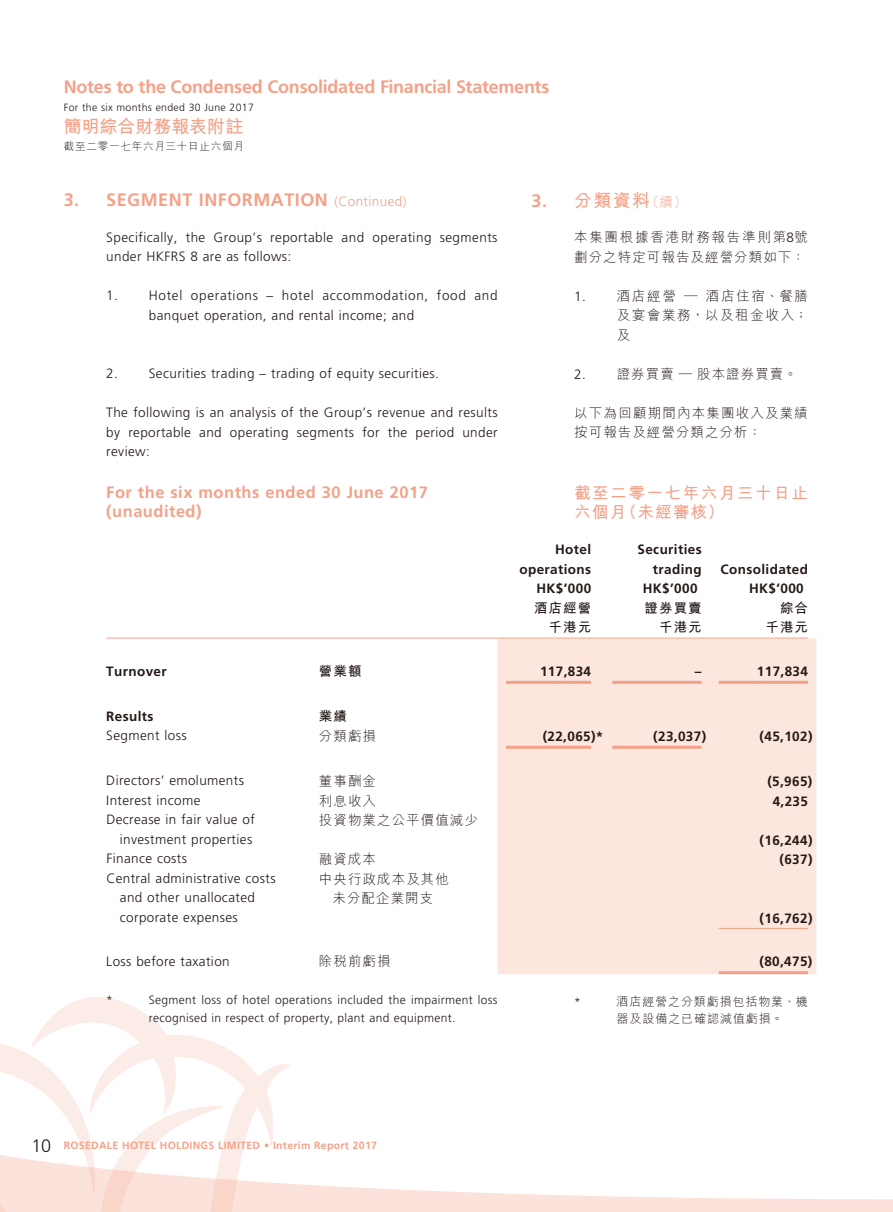
<style>
.page{position:relative;width:893px;height:1212px;background:#fff}
.page>*{position:absolute;margin:0;border:0;box-sizing:border-box;transform-origin:0 0}
.t1{font:700 18px "Frutiger LT Std";letter-spacing:-.015em;color:#f3a289}
.t2{font:700 18px "M Hei HK";color:#f3a289}
.t3{font:700 16.5px/19.5px "Frutiger LT Std";letter-spacing:.03em;color:#f3a289}
.t4{font:700 16.5px/19.5px "M Hei HK";letter-spacing:.1em;color:#f3a289}
.t5{font:300 13.5px/19.5px "Frutiger LT Std";letter-spacing:.03em;color:#231916}
.t6{font:700 13.5px/19.5px "Frutiger LT Std";letter-spacing:.03em;color:#231916;text-align:right}
.t7{font:300 13.5px/19.5px "M Hei HK";letter-spacing:.08em;color:#231916}
.t8{font:300 13.5px/19.5px "Frutiger LT Std";letter-spacing:.05em;color:#231916}
.t9{font:700 13.5px "M Hei HK";letter-spacing:.08em;color:#231916}
.t10{font:300 13.5px "Frutiger LT Std";letter-spacing:.03em;color:#f3a289}
.t11{font:300 12px/18px "Frutiger LT Std";letter-spacing:.03em;color:#231916}
.t12{font:300 12px/16.5px "M Hei HK";letter-spacing:.075em;color:#231916}
.t13{font:700 10.5px "Frutiger LT Std";letter-spacing:.03em;color:#f3a289}
.t14{font:300 10.5px "Frutiger LT Std";letter-spacing:.03em;color:#231916}
.t15{font:300 10.5px "M Hei HK";letter-spacing:.08em;color:#231916}
.s1{font-weight:700;font-size:18px}
.s2{font-family:"Frutiger LT Std"}
.s3{font-weight:300;font-size:13.5px}
.s4{font-weight:300;font-size:18px;color:#231916}
</style>
<div class="page">
<svg style="left:52px;top:997px;width:239px;height:155px"></svg>
<svg style="left:0;top:1017px;width:224px;height:135px"></svg>
<svg style="left:0;top:1152px;width:892px;height:60px"></svg>
<svg style="left:892px;top:1199px;width:1px;height:13px"></svg>
<div style="left:497px;top:638px;width:319px;height:336px;background:#fce6dd"></div>
<hr style="left:106px;top:638px;width:213px;height:1px;background:#f3a289">
<hr style="left:319px;top:638px;width:178px;height:1px;background:#f3a289">
<hr style="left:497px;top:638px;width:107px;height:1px;background:#f3a289">
<hr style="left:604px;top:638px;width:106px;height:1px;background:#f3a289">
<hr style="left:710px;top:638px;width:98px;height:1px;background:#f3a289">
<hr style="left:506px;top:681px;width:85px;height:3px;background:#f3a289">
<hr style="left:612px;top:681px;width:90px;height:3px;background:#f3a289">
<hr style="left:719px;top:681px;width:89px;height:3px;background:#f3a289">
<hr style="left:506px;top:746px;width:85px;height:3px;background:#f3a289">
<hr style="left:612px;top:746px;width:90px;height:3px;background:#f3a289">
<hr style="left:719px;top:928px;width:89px;height:1px;background:#f3a289">
<hr style="left:719px;top:971px;width:89px;height:3px;background:#f3a289">
<h1 class="t1" style="left:64px;top:76px;width:487px">Notes to the Condensed Consolidated Financial Statements</h1>
<p class="t14" style="left:64px;top:101px;width:192px">For the six months ended 30 June 2017</p>
<h1 class="t2" style="left:64px;top:113px;width:181px">簡明綜合財務報表附註</h1>
<p class="t15" style="left:64px;top:138px;width:182px">截至二零一七年六月三十日止六個月</p>
<h1 class="t1" style="left:64px;top:189px;width:107px">3. SEGMENT</h1>
<h1 class="t1" style="left:199px;top:189px;width:19px">INFOR</h1>
<p class="t10" style="left:253px;top:194px;width:155px"><span class="s1">MATION</span> (Continued)</p>
<p class="t5" style="left:106px;top:227px;width:393px">Specifically, the Group’s reportable and operating segments under HKFRS 8 are as follows:</p>
<p class="t8" style="left:149px;top:286px;width:350px;text-indent:-43px">1. Hotel operations – hotel accommodation, food and banquet operation, and rental income; and</p>
<p class="t5" style="left:106px;top:364px;width:334px">2. Securities trading – trading of equity securities.</p>
<p class="t5" style="left:106px;top:403px;width:393px;text-align:justify">The following is an analysis of the Group’s revenue and results by reportable and operating segments for the period under review:</p>
<p class="t3" style="left:106px;top:482px;width:323px">For the six months ended 30 June 2017 (unaudited)</p>
<h1 class="t2" style="left:531px;top:188px;width:157px"><span class="s2">3.</span> 分類資料<span class="s3">（續）</span></h1>
<p class="t7" style="left:574px;top:227px;width:235px">本集團根據香港財務報告準則第<span class="s2">8</span>號劃分之特定可報告及經營分類如下：</p>
<p class="t7" style="left:617px;top:286px;width:193px;text-align:justify;text-indent:-43px"><span class="s2">1.</span> 酒店經營 — 酒店住宿、餐膳及宴會業務，以及租金收入；及</p>
<p class="t7" style="left:574px;top:364px;width:225px"><span class="s2">2.</span> 證券買賣 — 股本證券買賣。</p>
<p class="t7" style="left:574px;top:403px;width:235px">以下為回顧期間內本集團收入及業績按可報告及經營分類之分析：</p>
<p class="t4" style="left:574px;top:482px;width:235px">截至二零一七年六月三十日止六個月（未經審核）</p>
<p class="t6" style="left:519px;top:540px;width:73px">Hotel operations</p>
<p class="t6" style="left:637px;top:540px;width:66px">Securities trading</p>
<p class="t6" style="left:721px;top:559px;width:89px">consolidated</p>
<p class="t6" style="left:536px;top:578px;width:56px">HK$’000</p>
<p class="t6" style="left:643px;top:578px;width:56px">HK$’000</p>
<p class="t6" style="left:749px;top:578px;width:56px">HK$’000</p>
<p class="t9" style="left:534px;top:598px;width:59px">酒店經營</p>
<p class="t9" style="left:645px;top:598px;width:59px">證券買賣</p>
<p class="t9" style="left:780px;top:598px;width:30px">綜合</p>
<p class="t9" style="left:549px;top:617px;width:44px">千港元</p>
<p class="t9" style="left:659px;top:617px;width:44px">千港元</p>
<p class="t9" style="left:765px;top:617px;width:44px">千港元</p>
<p class="t6" style="left:106px;top:661px;width:62px">turnover</p>
<p class="t9" style="left:319px;top:661px;width:44px">營業額</p>
<p class="t6" style="left:540px;top:661px;width:53px">117,834</p>
<p class="t6" style="left:695px;top:661px;width:8px">–</p>
<p class="t6" style="left:757px;top:661px;width:53px">117,834</p>
<p class="t6" style="left:106px;top:707px;width:49px">results</p>
<p class="t9" style="left:319px;top:706px;width:30px">業績</p>
<p class="t5" style="left:106px;top:726px;width:82px">Segment loss</p>
<p class="t7" style="left:319px;top:725px;width:59px">分類虧損</p>
<p class="t6" style="left:543px;top:726px;width:62px">(22,065)*</p>
<p class="t6" style="left:653px;top:726px;width:54px">(23,037)</p>
<p class="t6" style="left:760px;top:726px;width:54px">(45,102)</p>
<p class="t5" style="left:106px;top:771px;width:139px">Directors’ emoluments</p>
<p class="t7" style="left:319px;top:771px;width:59px">董事酬金</p>
<p class="t6" style="left:767px;top:772px;width:47px">(5,965)</p>
<p class="t5" style="left:106px;top:791px;width:96px">Interest income</p>
<p class="t7" style="left:319px;top:790px;width:59px">利息收入</p>
<p class="t6" style="left:773px;top:791px;width:37px">4,235</p>
<p class="t5" style="left:106px;top:810px;width:150px;text-align:right">Decrease in fair value of investment properties</p>
<p class="t7" style="left:319px;top:810px;width:161px">投資物業之公平價值減少</p>
<p class="t6" style="left:760px;top:830px;width:54px">(16,244)</p>
<p class="t5" style="left:106px;top:849px;width:82px">Finance costs</p>
<p class="t7" style="left:319px;top:849px;width:59px">融資成本</p>
<p class="t6" style="left:779px;top:850px;width:35px">(637)</p>
<p class="t5" style="left:120px;top:869px;width:157px;text-indent:-14px">Central administrative costs and other unallocated corporate expenses</p>
<p class="t7" style="left:319px;top:868px;width:131px;text-align:center">中央行政成本及其他未分配企業開支</p>
<p class="t6" style="left:760px;top:908px;width:54px">(16,762)</p>
<p class="t5" style="left:106px;top:951px;width:125px">Loss before taxation</p>
<p class="t7" style="left:319px;top:951px;width:73px">除稅前虧損</p>
<p class="t6" style="left:759px;top:952px;width:54px">(80,475)</p>
<p class="t11" style="left:106px;top:991px;width:8px">*</p>
<p class="t11" style="left:149px;top:991px;width:350px">Segment loss of hotel operations included the impairment loss recognised in respect of property, plant and equipment.</p>
<p class="t11" style="left:574px;top:993px;width:8px">*</p>
<p class="t12" style="left:617px;top:993px;width:193px">酒店經營之分類虧損包括物業、機器及設備之已確認減值虧損。</p>
<p class="t13" style="left:31px;top:1139px;width:347px"><span class="s4">10</span> ROSEDALE HOTEL HOLDINGS LIMITED • Interim Report 2017</p>
</div>
